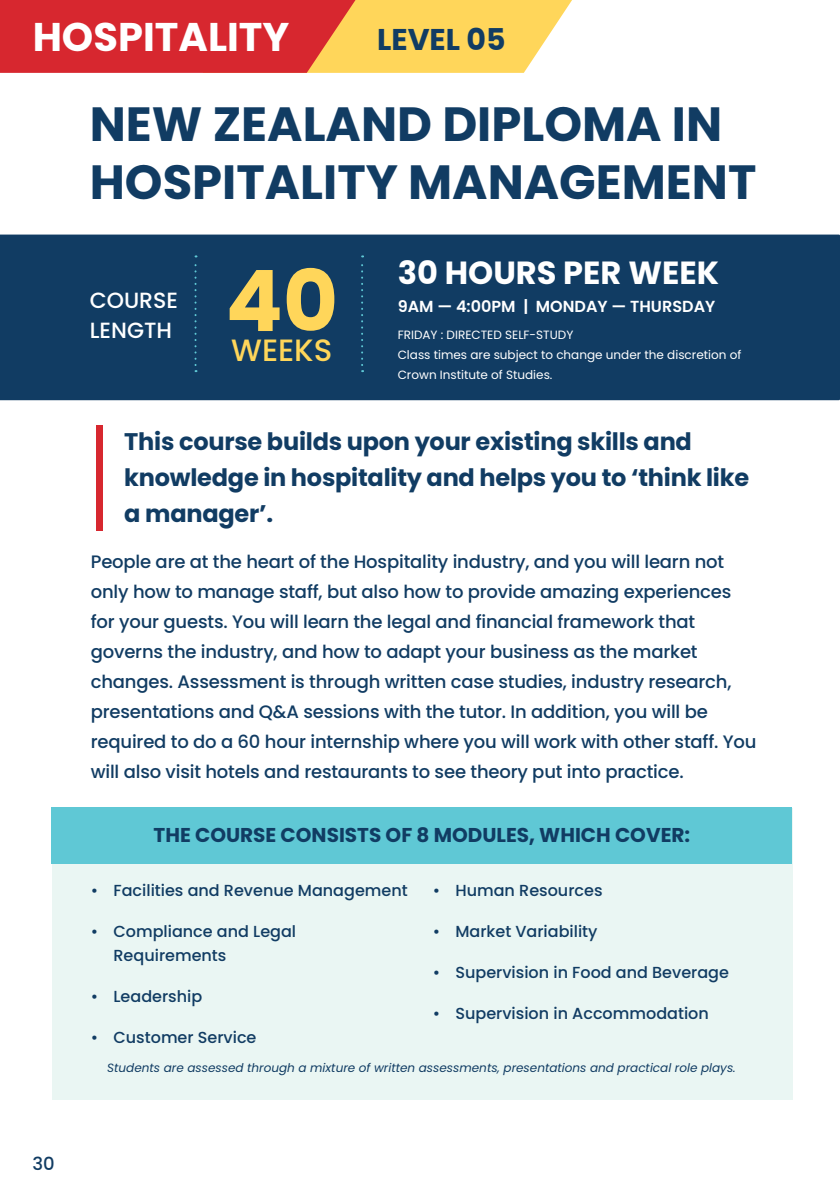
<style>
.page{position:relative;width:840px;height:1191px;background:#fff}
.page>*{position:absolute;margin:0;border:0;box-sizing:border-box;transform-origin:0 0}
.t1{font:700 84.8px "Poppins";color:#ffd65a}
.t2{font:700 48px/57.6px "Poppins";color:#113c63}
.t3{font:700 40px "Poppins";color:#fff}
.t4{font:700 32px "Poppins";color:#fff}
.t5{font:500 30.8px "Poppins";color:#ffd65a}
.t6{font:700 30px "Poppins";color:#113c63}
.t7{font:700 24px/36px "Poppins";letter-spacing:-.01em;color:#113c63}
.t8{font:500 22px "Poppins";color:#fff}
.t9{font:700 20px "Poppins";color:#113c63}
.t10{font:500 18px/30px "Poppins";letter-spacing:-.01em;color:#113c63}
.t11{font:500 16px/24px "Poppins";color:#113c63}
.t12{font:600 16px "Poppins";color:#fff}
.t13{font:12px/20px "Poppins";color:#fff}
.t14{font:italic 12px "Poppins";color:#113c63}
</style>
<div class="page">
<hr style="left:839px;top:1146px;width:1px;height:45px;background:#ffd65a">
<svg style="left:0;top:0;width:571px;height:73px;background:#e77247"></svg>
<div style="left:96px;top:425px;width:6px;height:105px;background:#d7272f"></div>
<div style="left:0;top:234px;width:839px;height:166px;background:#113c63"></div>
<svg style="left:194px;top:255px;width:2px;height:117px"></svg>
<svg style="left:361px;top:255px;width:2px;height:117px"></svg>
<div style="left:52px;top:808px;width:740px;height:291px;background:#eaf6f3"></div>
<div style="left:51px;top:807px;width:740px;height:57px;background:#5fc8d5"></div>
<h3 class="t3" style="left:33px;top:14px;width:258px">HOSPITALITY</h3>
<h3 class="t6" style="left:377px;top:23px;width:130px">LEVEL 05</h3>
<h2 class="t2" style="left:90px;top:96px;width:667px">NEW ZEALAND DIPLOMA IN<br>HOSPITALITY MANAGEMENT</h2>
<h3 class="t4" style="left:397px;top:254px;width:322px">30 HOURS PER WEEK</h3>
<h1 class="t1" style="left:225px;top:252px;width:114px">40</h1>
<h3 class="t5" style="left:231px;top:332px;width:103px">WEEKS</h3>
<p class="t13" style="left:397px;top:325px;width:345px">FRIDAY : DIRECTED SELF-STUDY<br>Class times are subject to change under the discretion of<br>Crown Institute of Studies.</p>
<p class="t8" style="left:90px;top:287px;width:90px">COURSE</p>
<p class="t12" style="left:397px;top:297px;width:319px">9AM — 4:00PM | MONDAY — THURSDAY</p>
<p class="t8" style="left:90px;top:317px;width:84px">LENGTH</p>
<h3 class="t7" style="left:124px;top:424px;width:626px">This course builds upon your existing skills and knowledge in hospitality and helps you to ‘think like a manager’.</h3>
<p class="t10" style="left:91px;top:546px;width:667px">People are at the heart of the Hospitality industry, and you will learn not only how to manage staff, but also how to provide amazing experiences for your guests. You will learn the legal and financial framework that governs the industry, and how to adapt your business as the market changes. Assessment is through written case studies, industry research, presentations and Q&amp;A sessions with the tutor. In addition, you will be required to do a 60 hour internship where you will work with other staff. You will also visit hotels and restaurants to see theory put into practice.</p>
<p class="t10" style="left:32px;top:1148px;width:24px">30</p>
<p class="t9" style="left:153px;top:823px;width:538px">THE COURSE CONSISTS OF 8 MODULES, WHICH COVER:</p>
<p class="t11" style="left:91px;top:878px;width:318px">• Facilities and Revenue Management</p>
<p class="t11" style="left:113px;top:919px;width:184px;text-indent:-23px">• Compliance and Legal<br>Requirements</p>
<p class="t11" style="left:91px;top:984px;width:113px">• Leadership</p>
<p class="t11" style="left:91px;top:1025px;width:167px">• Customer Service</p>
<p class="t11" style="left:432px;top:878px;width:171px">• Human Resources</p>
<p class="t11" style="left:432px;top:919px;width:166px">• Market Variability</p>
<p class="t11" style="left:432px;top:960px;width:297px">• Supervision in Food and Beverage</p>
<p class="t11" style="left:432px;top:1001px;width:277px">• Supervision in Accommodation</p>
<p class="t14" style="left:107px;top:1060px;width:629px">Students are assessed through a mixture of written assessments, presentations and practical role plays.</p>
</div>
